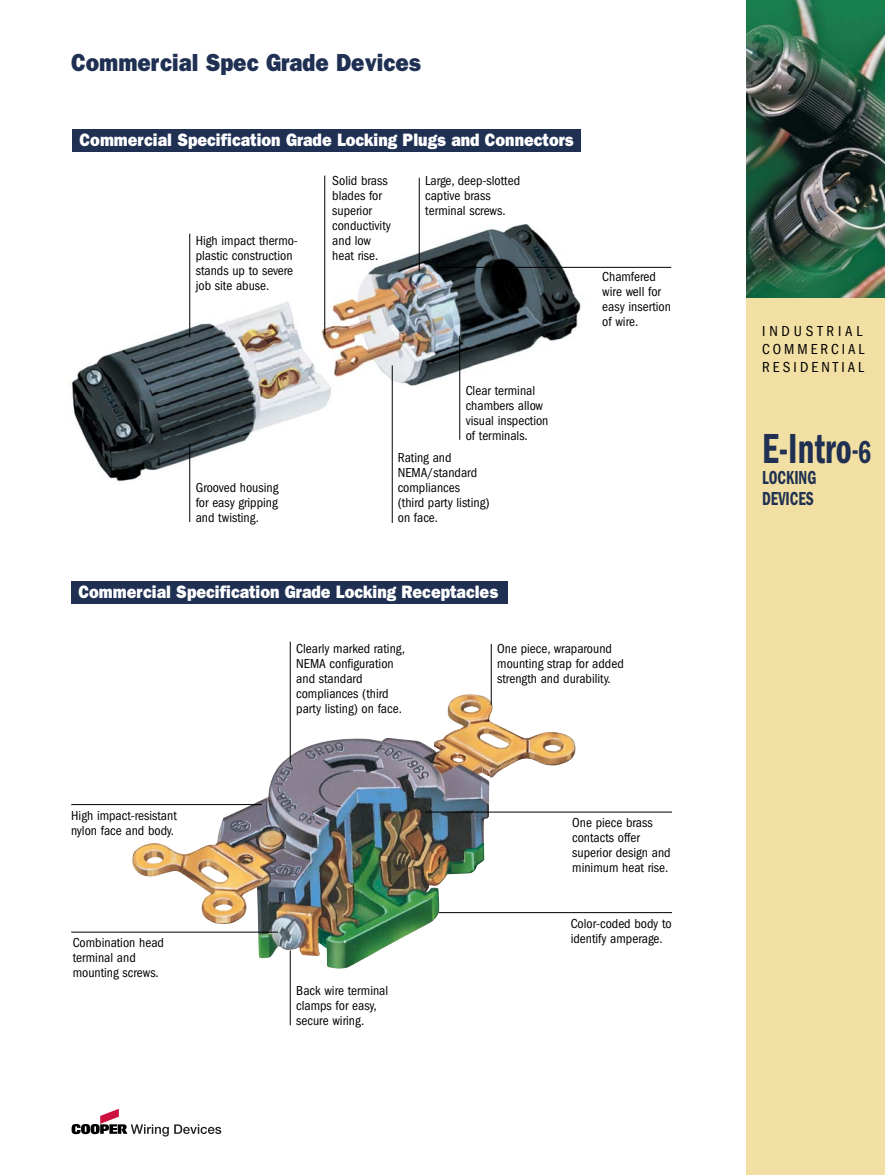
<style>
.page{position:relative;width:885px;height:1175px;background:#fff}
.page>*{position:absolute;margin:0;border:0;box-sizing:border-box;transform-origin:0 0}
.t1{font:600 condensed 43.5px "Franklin Gothic";color:#1f3053;scale:.8 1}
.t2{font:800 24.75px "Franklin Gothic";color:#1f3053;scale:.9 1}
.t3{font:600 condensed 19.5px/21px "Franklin Gothic";color:#1f3053;scale:.8 1}
.t4{font:800 18px "Franklin Gothic";color:#fff;scale:.9 1}
.t5{font:condensed 15px/18px "Franklin Gothic";letter-spacing:.205em;color:#000}
.t6{font:condensed 13.5px/15px "Franklin Gothic";color:#000}
.s1{font-size:31.5px}
.s2{font-size:33px}
</style>
<div class="page">
<div style="left:746px;top:0;width:139px;height:1174px;background:#f1dfa3"></div>
<svg style="left:72px;top:1108px;width:149px;height:28px"></svg>
<img style="left:71px;top:202px;width:527px;height:320px">
<img style="left:132px;top:693px;width:444px;height:275px">
<hr style="left:419px;top:178px;width:1px;height:94px;background:#000">
<hr style="left:392px;top:365px;width:1px;height:158px;background:#000">
<hr style="left:459px;top:335px;width:1px;height:105px;background:#000">
<hr style="left:189px;top:234px;width:1px;height:103px;background:#000">
<hr style="left:189px;top:443px;width:1px;height:79px;background:#000">
<hr style="left:436px;top:267px;width:235px;height:1px;background:#000">
<hr style="left:491px;top:644px;width:1px;height:61px;background:#000">
<hr style="left:290px;top:641px;width:1px;height:121px;background:#000">
<hr style="left:71px;top:804px;width:191px;height:1px;background:#000">
<hr style="left:71px;top:931px;width:207px;height:1px;background:#000">
<hr style="left:425px;top:811px;width:247px;height:1px;background:#000">
<hr style="left:290px;top:950px;width:1px;height:75px;background:#000">
<hr style="left:439px;top:912px;width:233px;height:1px;background:#000">
<hr style="left:324px;top:176px;width:1px;height:159px;background:#000">
<div style="left:72px;top:129px;width:509px;height:23px;background:#1f3053"></div>
<div style="left:71px;top:580px;width:437px;height:23px;background:#1f3053"></div>
<img style="left:746px;top:0;width:139px;height:297px">
<p class="t2" style="left:71px;top:54px;width:390px">Commercial Spec Grade Devices</p>
<p class="t4" style="left:80px;top:134px;width:550px">Commercial Specification Grade Locking Plugs and Connectors</p>
<p class="t6" style="left:196px;top:234px;width:104px">High impact thermo&shy;plastic construction stands up to severe job site abuse.</p>
<p class="t6" style="left:332px;top:174px;width:60px">Solid brass blades for superior conductivity and low heat rise.</p>
<p class="t6" style="left:425px;top:174px;width:96px">Large, deep-slotted captive brass terminal screws.</p>
<p class="t6" style="left:196px;top:481px;width:84px;text-align:justify">Grooved housing for easy gripping and twisting.</p>
<p class="t6" style="left:466px;top:384px;width:84px">Clear terminal chambers allow visual inspection of terminals.</p>
<p class="t6" style="left:398px;top:451px;width:93px">Rating and<br>NEMA/standard compliances (third party listing) on face.</p>
<p class="t4" style="left:79px;top:585px;width:468px">Commercial Specification Grade Locking Receptacles</p>
<p class="t6" style="left:602px;top:270px;width:70px">Chamfered wire well for easy insertion of wire.</p>
<p class="t6" style="left:296px;top:642px;width:110px">Clearly marked rating,<br>NEMA configuration and standard compliances (third party listing) on face.</p>
<p class="t6" style="left:497px;top:642px;width:128px">One piece, wraparound mounting strap for added strength and durability.</p>
<p class="t6" style="left:71px;top:808px;width:107px">High impact-resistant nylon face and body.</p>
<p class="t6" style="left:572px;top:816px;width:100px">One piece brass contacts offer superior design and minimum heat rise.</p>
<p class="t6" style="left:73px;top:936px;width:93px">Combination head terminal and mounting screws.</p>
<p class="t6" style="left:296px;top:984px;width:94px">Back wire terminal clamps for easy, secure wiring.</p>
<p class="t6" style="left:571px;top:916px;width:102px">Color-coded body to identify amperage.</p>
<p class="t5" style="left:762px;top:323px;width:104px">INDUSTRIAL<br>COMMERCIAL<br>RESIDENTIAL</p>
<p class="t1" style="left:762px;top:433px;width:138px">E-Intro<span class="s1">-</span><span class="s2">6</span></p>
<p class="t3" style="left:762px;top:468px;width:69px">LOCKING<br>DEVICES</p>
</div>
